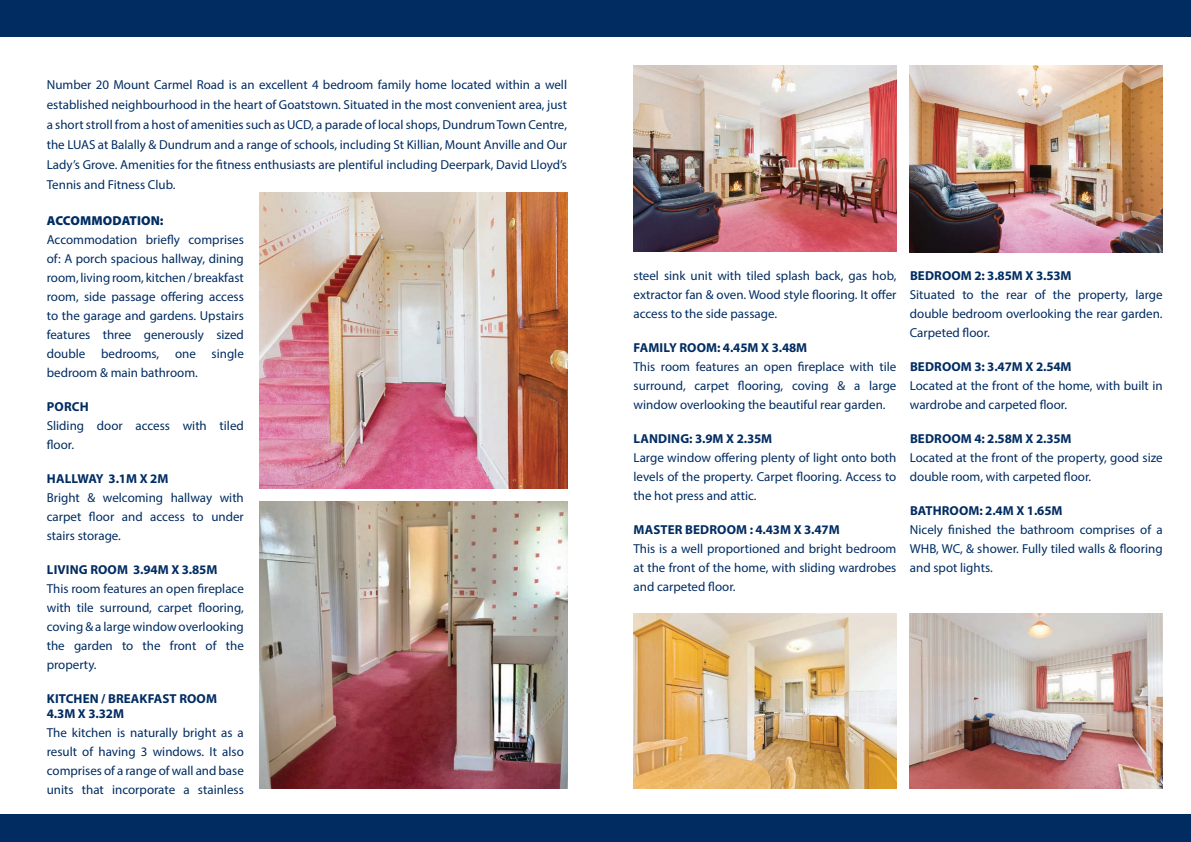
<style>
.page{position:relative;width:1191px;height:842px;background:#fff}
.page>*{position:absolute;margin:0;border:0;box-sizing:border-box;transform-origin:0 0}
.t1{font:13px/19px "Myriad Pro";color:#002c62;text-align:justify}
.t2{font:700 13px/15px "Myriad Pro";letter-spacing:.01em;color:#002c62}
.t3{font:900 13px "Myriad Pro";letter-spacing:.01em;color:#002c62}
</style>
<div class="page">
<div style="left:0;top:0;width:1191px;height:37px;background:#002c62"></div>
<div style="left:0;top:814px;width:1191px;height:28px;background:#002c62"></div>
<img style="left:259px;top:501px;width:308px;height:287px">
<img style="left:260px;top:193px;width:307px;height:295px">
<img style="left:910px;top:613px;width:252px;height:175px">
<img style="left:633px;top:66px;width:263px;height:186px">
<img style="left:910px;top:66px;width:252px;height:186px">
<img style="left:633px;top:613px;width:263px;height:175px">
<p class="t1" style="left:47px;top:75px;width:522px;line-height:20px">Number 20 Mount Carmel Road is an excellent 4 bedroom family home located within a well established neighbourhood in the heart of Goatstown. Situated in the most convenient area, just a short stroll from a host of amenities such as UCD, a parade of local shops, Dundrum Town Centre, the LUAS at Balally &amp; Dundrum and a range of schools, including St Killian, Mount Anville and Our Lady’s Grove. Amenities for the fitness enthusiasts are plentiful including Deerpark, David Lloyd’s Tennis and Fitness Club.</p>
<p class="t3" style="left:47px;top:213px;width:118px">ACCOMMODATION:</p>
<p class="t1" style="left:47px;top:230px;width:199px">Accommodation briefly comprises of: A porch spacious hallway, dining room, living room, kitchen / breakfast room, side passage offering access to the garage and gardens. Upstairs features three generously sized double bedrooms, one single bedroom &amp; main bathroom.</p>
<p class="t2" style="left:47px;top:399px;width:43px">PORCH</p>
<p class="t1" style="left:47px;top:416px;width:198px">Sliding door access with tiled floor.</p>
<p class="t2" style="left:47px;top:471px;width:123px">HALLWAY 3.1M X 2M</p>
<p class="t1" style="left:47px;top:488px;width:199px">Bright &amp; welcoming hallway with carpet floor and access to under stairs storage.</p>
<p class="t2" style="left:47px;top:562px;width:172px">LIVING ROOM 3.94M X 3.85M</p>
<p class="t1" style="left:47px;top:579px;width:199px">This room features an open fireplace with tile surround, carpet flooring, coving &amp; a large window overlooking the garden to the front of the property.</p>
<p class="t2" style="left:47px;top:691px;width:172px">KITCHEN / BREAKFAST ROOM<br>4.3M X 3.32M</p>
<p class="t1" style="left:47px;top:723px;width:199px">The kitchen is naturally bright as a result of having 3 windows. It also comprises of a range of wall and base units that incorporate a stainless</p>
<p class="t1" style="left:633px;top:266px;width:264px">steel sink unit with tiled splash back, gas hob, extractor fan &amp; oven. Wood style flooring. It offer access to the side passage.</p>
<p class="t2" style="left:633px;top:339px;width:175px">FAMILY ROOM: 4.45M X 3.48M</p>
<p class="t1" style="left:633px;top:357px;width:264px">This room features an open fireplace with tile surround, carpet flooring, coving &amp; a large window overlooking the beautiful rear garden.</p>
<p class="t2" style="left:633px;top:430px;width:140px">LANDING: 3.9M X 2.35M</p>
<p class="t1" style="left:633px;top:448px;width:264px">Large window offering plenty of light onto both levels of the property. Carpet flooring. Access to the hot press and attic.</p>
<p class="t2" style="left:633px;top:521px;width:208px">MASTER BEDROOM : 4.43M X 3.47M</p>
<p class="t1" style="left:633px;top:539px;width:264px">This is a well proportioned and bright bedroom at the front of the home, with sliding wardrobes and carpeted floor.</p>
<p class="t2" style="left:910px;top:267px;width:163px">BEDROOM 2: 3.85M X 3.53M</p>
<p class="t1" style="left:910px;top:285px;width:254px">Situated to the rear of the property, large double bedroom overlooking the rear garden.<br>Carpeted floor.</p>
<p class="t2" style="left:910px;top:359px;width:163px">BEDROOM 3: 3.47M X 2.54M</p>
<p class="t1" style="left:910px;top:376px;width:254px">Located at the front of the home, with built in wardrobe and carpeted floor.</p>
<p class="t2" style="left:910px;top:431px;width:163px">BEDROOM 4: 2.58M X 2.35M</p>
<p class="t1" style="left:910px;top:448px;width:254px">Located at the front of the property, good size double room, with carpeted floor.</p>
<p class="t2" style="left:910px;top:503px;width:154px">BATHROOM: 2.4M X 1.65M</p>
<p class="t1" style="left:910px;top:520px;width:254px">Nicely finished the bathroom comprises of a WHB, WC, &amp; shower. Fully tiled walls &amp; flooring and spot lights.</p>
</div>
